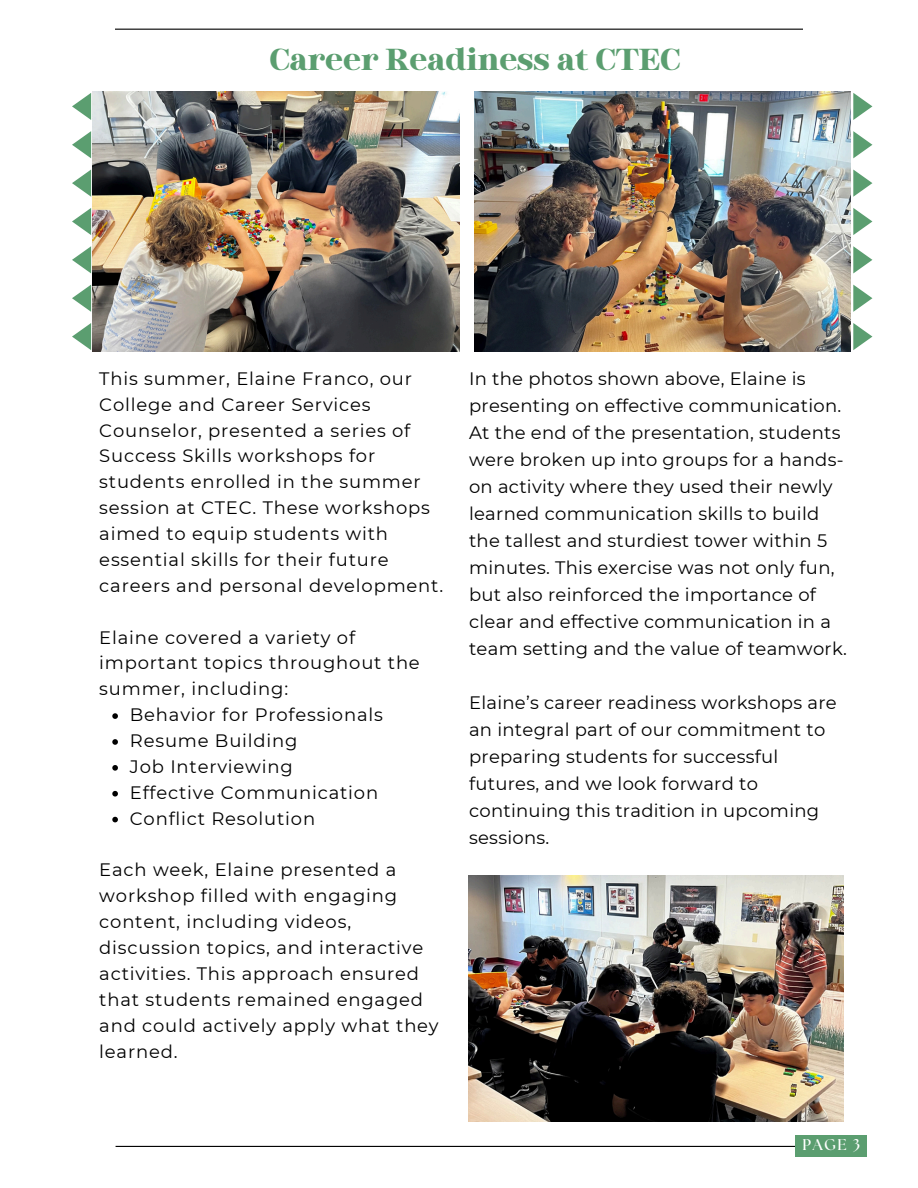
<style>
.page{position:relative;width:918px;height:1188px;background:#fff}
.page>*{position:absolute;margin:0;border:0;box-sizing:border-box;transform-origin:0 0}
.t1{font:700 37.5px "Binggo Wood Display";color:#5b9e70}
.t2{font:18px/25.8px "Montserrat";letter-spacing:.045em;color:#000}
.t3{font:18px/27px "Montserrat";letter-spacing:.015em;color:#000}
.t4{font:700 15.45px "The Seasons";color:#fff}
</style>
<div class="page">
<hr style="left:115px;top:29px;width:688px;height:1px;background:#000">
<svg style="left:112px;top:713px;width:6px;height:6px"></svg>
<svg style="left:112px;top:739px;width:6px;height:6px"></svg>
<svg style="left:112px;top:765px;width:6px;height:6px"></svg>
<svg style="left:112px;top:791px;width:6px;height:6px"></svg>
<svg style="left:112px;top:817px;width:6px;height:5px"></svg>
<img style="left:92px;top:92px;width:367px;height:260px">
<hr style="left:116px;top:1146px;width:688px;height:1px;background:#000">
<img style="left:475px;top:92px;width:376px;height:260px">
<svg style="left:72px;top:323px;width:19px;height:27px"></svg>
<svg style="left:72px;top:285px;width:19px;height:27px"></svg>
<svg style="left:72px;top:246px;width:19px;height:27px"></svg>
<svg style="left:72px;top:208px;width:19px;height:27px"></svg>
<svg style="left:72px;top:170px;width:19px;height:27px"></svg>
<svg style="left:72px;top:131px;width:19px;height:27px"></svg>
<svg style="left:72px;top:93px;width:19px;height:27px"></svg>
<svg style="left:853px;top:93px;width:19px;height:27px"></svg>
<svg style="left:853px;top:131px;width:19px;height:27px"></svg>
<svg style="left:853px;top:170px;width:19px;height:27px"></svg>
<svg style="left:853px;top:208px;width:19px;height:27px"></svg>
<svg style="left:853px;top:246px;width:19px;height:27px"></svg>
<svg style="left:853px;top:285px;width:19px;height:27px"></svg>
<svg style="left:853px;top:323px;width:19px;height:27px"></svg>
<img style="left:468px;top:875px;width:375px;height:247px">
<div style="left:795px;top:1135px;width:71px;height:22px;background:#5b9e70"></div>
<p class="t1" style="left:270px;top:41px;width:412px">Career Readiness at CTEC</p>
<p class="t2" style="left:99px;top:365px;width:345px">This summer, Elaine Franco, our<br>College and Career Services<br>Counselor, presented a series of<br>Success Skills workshops for students enrolled in the summer session at CTEC. These workshops aimed to equip students with essential skills for their future careers and personal development.</p>
<p class="t2" style="left:99px;top:624px;width:322px">Elaine covered a variety of important topics throughout the summer, including:</p>
<p class="t2" style="left:130px;top:702px;width:254px">Behavior for Professionals</p>
<p class="t2" style="left:130px;top:728px;width:169px">Resume Building</p>
<p class="t2" style="left:130px;top:754px;width:164px">Job Interviewing</p>
<p class="t2" style="left:130px;top:779px;width:250px">Effective Communication</p>
<p class="t2" style="left:130px;top:805px;width:187px">Conflict Resolution</p>
<p class="t2" style="left:99px;top:857px;width:341px">Each week, Elaine presented a workshop filled with engaging content, including videos, discussion topics, and interactive activities. This approach ensured that students remained engaged and could actively apply what they learned.</p>
<p class="t3" style="left:469px;top:365px;width:379px">In the photos shown above, Elaine is presenting on effective communication.<br>At the end of the presentation, students were broken up into groups for a hands&shy;on activity where they used their newly learned communication skills to build the tallest and sturdiest tower within 5 minutes. This exercise was not only fun, but also reinforced the importance of clear and effective communication in a team setting and the value of teamwork.</p>
<p class="t3" style="left:469px;top:689px;width:369px">Elaine’s career readiness workshops are an integral part of our commitment to preparing students for successful futures, and we look forward to continuing this tradition in upcoming sessions.</p>
<p class="t4" style="left:802px;top:1138px;width:59px">PAGE 3</p>
</div>
